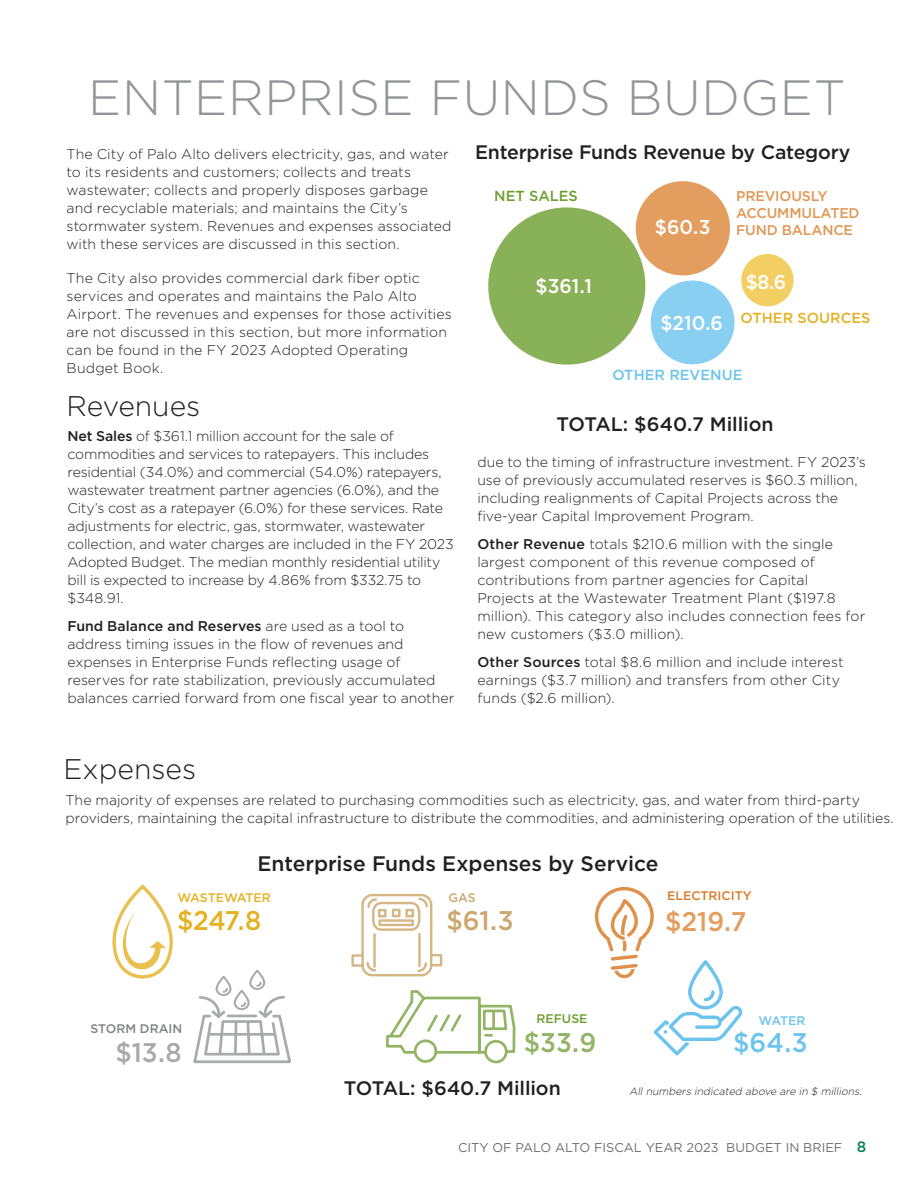
<style>
.page{position:relative;width:918px;height:1188px;background:#fff}
.page>*{position:absolute;margin:0;border:0;box-sizing:border-box;transform-origin:0 0}
.t1{font:300 49.5px "Gotham";letter-spacing:.01em;color:#939598}
.t2{font:300 28.35px "Gotham";color:#231f20}
.t3{font:500 27px "Gotham";color:#e39d5e;scale:.95 1}
.t4{font:500 27px "Gotham";color:#e4b121;scale:.95 1}
.t5{font:500 27px "Gotham";color:#6cc4ee;scale:.95 1}
.t6{font:500 27px "Gotham";color:#a8a9ad;scale:.95 1}
.t7{font:500 27px "Gotham";color:#cca76e;scale:.95 1}
.t8{font:500 27px "Gotham";color:#92b465;scale:.95 1}
.Chart_Title{font:500 21px "Gotham";color:#231f20}
.t9{font:500 19.95px "Gotham";color:#fff;scale:.95 1}
.Chart_Title-2{font:500 19.5px "Gotham";letter-spacing:-.01em;color:#231f20}
.t10{font:500 14.55px "Gotham";color:#6cc4ee}
.t11{font:500 14.55px "Gotham";color:#e4b121}
.t12{font:500 14.55px "Gotham";color:#6c9e2f}
.TX{font:300 14.1px/18px "Gotham";letter-spacing:-.005em;color:#231f20}
.t13{font:500 14.1px/17px "Gotham";letter-spacing:-.01em;color:#e09755}
.t14{font:12.75px "Gotham";color:#6c6d70}
.t15{font:500 12.45px "Gotham";color:#d87b29}
.t16{font:500 12.45px "Gotham";letter-spacing:-.01em;color:#e4b121}
.t17{font:500 12.45px "Gotham";color:#808285}
.t18{font:500 12.45px "Gotham";color:#6c9e2f}
.t19{font:500 12.45px "Gotham";letter-spacing:-.045em;color:#6cc4ee}
.t20{font:500 12.45px "Gotham";color:#cca76e}
.TX-2{font:italic 300 10.5px "Gotham";color:#231f20}
.s1{font-weight:500}
.s2{font-weight:500;font-size:15px;color:#078157}
</style>
<div class="page">
<svg style="left:193px;top:970px;width:98px;height:94px"></svg>
<svg style="left:594px;top:887px;width:149px;height:169px"></svg>
<svg style="left:386px;top:990px;width:130px;height:74px"></svg>
<svg style="left:351px;top:893px;width:92px;height:84px"></svg>
<svg style="left:112px;top:884px;width:61px;height:95px"></svg>
<div style="left:488px;top:207px;width:157px;height:158px;background:#89b158;border-radius:50%"></div>
<div style="left:636px;top:181px;width:94px;height:94px;background:#e39e5f;border-radius:50%"></div>
<div style="left:651px;top:281px;width:84px;height:83px;background:#89cff1;border-radius:50%"></div>
<div style="left:741px;top:254px;width:53px;height:52px;background:#f3cf63;border-radius:50%"></div>
<p class="t1" style="left:88px;top:66px;width:759px">ENTERPRISE FUNDS BUDGET</p>
<p class="TX" style="left:67px;top:144px;width:386px">The City of Palo Alto delivers electricity, gas, and water to its residents and customers; collects and treats wastewater; collects and properly disposes garbage and recyclable materials; and maintains the City’s stormwater system. Revenues and expenses associated with these services are discussed in this section.</p>
<p class="TX" style="left:67px;top:269px;width:387px">The City also provides commercial dark fiber optic services and operates and maintains the Palo Alto Airport. The revenues and expenses for those activities are not discussed in this section, but more information can be found in the FY 2023 Adopted Operating Budget Book.</p>
<p class="t2" style="left:67px;top:388px;width:135px">Revenues</p>
<p class="TX" style="left:68px;top:427px;width:388px"><span class="s1">Net Sales</span> of $361.1 million account for the sale of commodities and services to ratepayers. This includes residential (34.0%) and commercial (54.0%) ratepayers, wastewater treatment partner agencies (6.0%), and the City’s cost as a ratepayer (6.0%) for these services. Rate adjustments for electric, gas, stormwater, wastewater collection, and water charges are included in the FY 2023<br>Adopted Budget. The median monthly residential utility bill is expected to increase by 4.86% from $332.75 to $348.91.</p>
<p class="TX" style="left:68px;top:616px;width:388px"><span class="s1">Fund Balance and Reserves</span> are used as a tool to address timing issues in the flow of revenues and expenses in Enterprise Funds reflecting usage of reserves for rate stabilization, previously accumulated balances carried forward from one fiscal year to another</p>
<p class="Chart_Title-2" style="left:475px;top:139px;width:377px">Enterprise Funds Revenue by Category</p>
<p class="t12" style="left:494px;top:186px;width:85px">NET SALES</p>
<p class="t13" style="left:736px;top:188px;width:125px">PREVIOUSLY<br>ACCUMMULATED</p>
<h2 class="t9" style="left:655px;top:214px;width:60px">$60.3</h2>
<p class="t13" style="left:736px;top:222px;width:118px">FUND BALANCE</p>
<h2 class="t9" style="left:536px;top:272px;width:61px">$361.1</h2>
<h2 class="t9" style="left:661px;top:310px;width:67px">$210.6</h2>
<h2 class="t9" style="left:746px;top:268px;width:44px">$8.6</h2>
<p class="t11" style="left:741px;top:308px;width:131px">OTHER SOURCES</p>
<p class="t10" style="left:612px;top:365px;width:132px">OTHER REVENUE</p>
<p class="Chart_Title-2" style="left:556px;top:411px;width:219px">TOTAL: $640.7 Million</p>
<p class="TX" style="left:477px;top:453px;width:390px">due to the timing of infrastructure investment. FY 2023’s use of previously accumulated reserves is $60.3 million, including realignments of Capital Projects across the five-year Capital Improvement Program.</p>
<p class="TX" style="left:477px;top:535px;width:390px"><span class="s1">Other Revenue</span> totals $210.6 million with the single largest component of this revenue composed of contributions from partner agencies for Capital Projects at the Wastewater Treatment Plant ($197.8 million). This category also includes connection fees for new customers ($3.0 million).</p>
<p class="TX" style="left:477px;top:652px;width:368px"><span class="s1">Other Sources</span> total $8.6 million and include interest earnings ($3.7 million) and transfers from other City funds ($2.6 million).</p>
<p class="t2" style="left:64px;top:751px;width:134px">Expenses</p>
<p class="TX" style="left:66px;top:791px;width:830px">The majority of expenses are related to purchasing commodities such as electricity, gas, and water from third-party providers, maintaining the capital infrastructure to distribute the commodities, and administering operation of the utilities.</p>
<p class="Chart_Title" style="left:258px;top:850px;width:402px">Enterprise Funds Expenses by Service</p>
<p class="t16" style="left:178px;top:889px;width:95px">WASTEWATER</p>
<h2 class="t4" style="left:177px;top:903px;width:90px">$247.8</h2>
<p class="t20" style="left:448px;top:890px;width:29px">GAS</p>
<h2 class="t7" style="left:446px;top:903px;width:72px">$61.3</h2>
<p class="t15" style="left:667px;top:887px;width:86px">ELECTRICITY</p>
<h2 class="t3" style="left:665px;top:904px;width:87px">$219.7</h2>
<p class="t17" style="left:91px;top:1021px;width:93px">STORM DRAIN</p>
<h2 class="t6" style="left:116px;top:1035px;width:71px">$13.8</h2>
<p class="t18" style="left:536px;top:1010px;width:53px">REFUSE</p>
<h2 class="t8" style="left:524px;top:1025px;width:78px">$33.9</h2>
<p class="Chart_Title-2" style="left:344px;top:1076px;width:219px">TOTAL: $640.7 Million</p>
<p class="t19" style="left:759px;top:1013px;width:48px">WATER</p>
<h2 class="t5" style="left:733px;top:1024px;width:80px">$64.3</h2>
<p class="TX-2" style="left:629px;top:1085px;width:237px">All numbers indicated above are in $ millions.</p>
<p class="t14" style="left:458px;top:1139px;width:410px">CITY OF PALO ALTO FISCAL YEAR 2023 BUDGET IN BRIEF <span class="s2">8</span></p>
</div>
